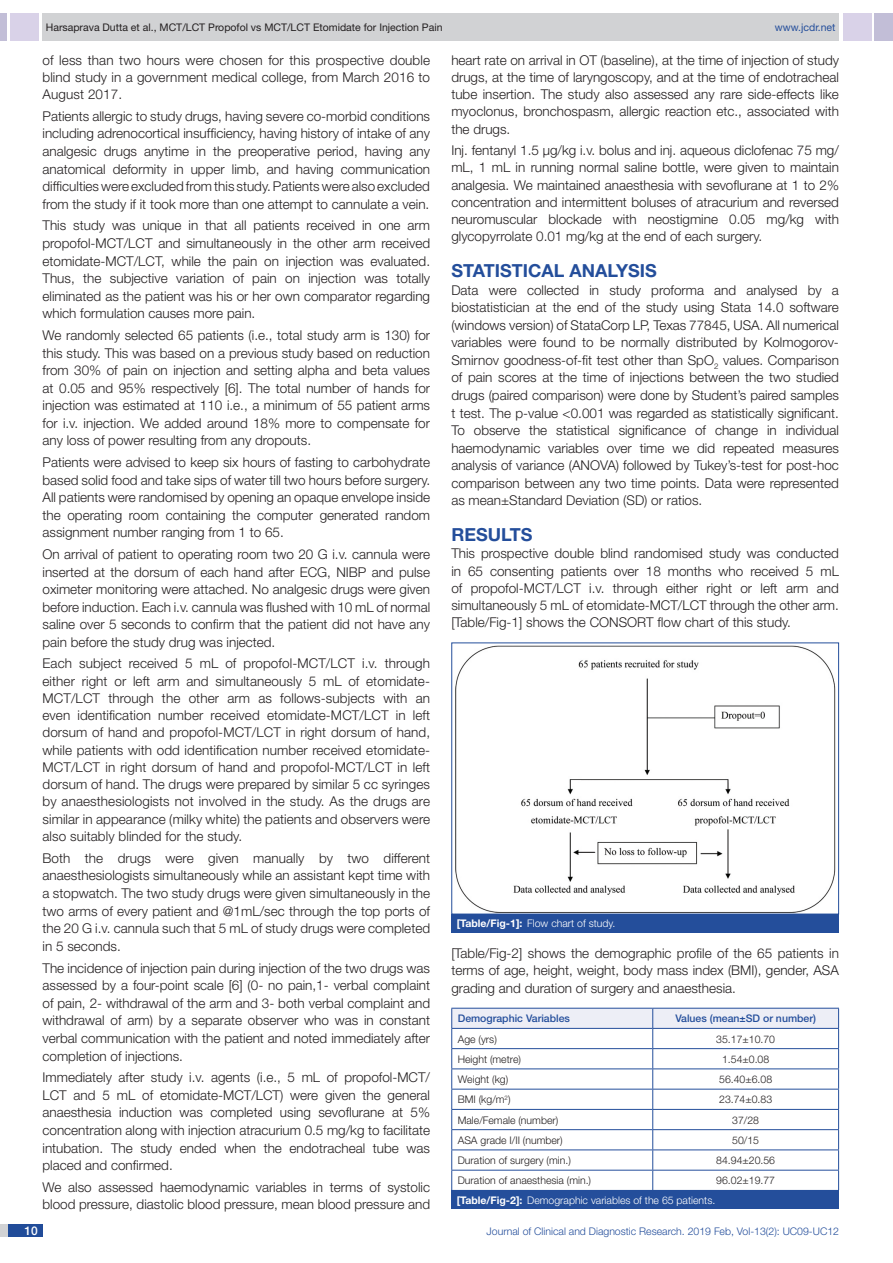
<style>
.page{position:relative;width:893px;height:1263px;background:#fff}
.page>*{position:absolute;margin:0;border:0;box-sizing:border-box;transform-origin:0 0}
.Heading{font:700 18px "Helvetica Neue";color:#244e9b}
.Body_text{font:300 13.5px/17.5px "Helvetica Neue";color:#231f20;text-align:justify}
.t1{font:500 12px "Helvetica Neue";color:#fff}
.tb_txt{font:300 10.5px "Helvetica Neue";color:#231f20}
.TABLE_FIG{font:300 10.5px "Helvetica Neue";color:#fff}
.t2{font:10.5px "Helvetica Neue";color:#231f20}
.t3{font:300 10.5px "Helvetica Neue";color:#244e9b}
.tb_head{font:500 10.5px "Helvetica Neue";color:#244e9b}
.t4{font:10.5px "Helvetica Neue";color:#244e9b}
.s1{font-weight:700}
</style>
<div class="page">
<div style="left:0;top:13px;width:7px;height:28px;background:#c2bed7"></div>
<div style="left:10px;top:13px;width:29px;height:28px;background:#d9d2e8"></div>
<div style="left:43px;top:13px;width:796px;height:28px;background:#d1d2d4"></div>
<div style="left:875px;top:13px;width:18px;height:28px;background:#c2bed7"></div>
<div style="left:843px;top:13px;width:29px;height:28px;background:#d9d2e8"></div>
<div style="left:0;top:1224px;width:43px;height:13px;background:#d1d2d4"></div>
<div style="left:8px;top:1224px;width:35px;height:13px;background:#214c99"></div>
<img style="left:455px;top:645px;width:381px;height:267px">
<div style="left:451px;top:642px;width:388px;height:272px;border:1px solid #244e9b"></div>
<div style="left:451px;top:913px;width:388px;height:19px;background:#244e9b"></div>
<svg style="left:451px;top:1008px;width:388px;height:182px"></svg>
<div style="left:451px;top:1190px;width:388px;height:19px;background:#244e9b"></div>
<p class="t2" style="left:46px;top:21px;width:398px">Harsaprava Dutta et al., MCT/LCT Propofol vs MCT/LCT Etomidate for Injection Pain</p>
<p class="t4" style="left:775px;top:21px;width:62px">www.jcdr.net</p>
<p class="Body_text" style="left:43px;top:51px;width:389px">of less than two hours were chosen for this prospective double blind study in a government medical college, from March 2016 to August 2017.</p>
<p class="Body_text" style="left:43px;top:107px;width:389px">Patients allergic to study drugs, having severe co-morbid conditions including adrenocortical insufficiency, having history of intake of any analgesic drugs anytime in the preoperative period, having any anatomical deformity in upper limb, and having communication difficulties were excluded from this study. Patients were also excluded from the study if it took more than one attempt to cannulate a vein.</p>
<p class="Body_text" style="left:43px;top:217px;width:389px">This study was unique in that all patients received in one arm propofol-MCT/LCT and simultaneously in the other arm received etomidate-MCT/LCT, while the pain on injection was evaluated.<br>Thus, the subjective variation of pain on injection was totally eliminated as the patient was his or her own comparator regarding which formulation causes more pain.</p>
<p class="Body_text" style="left:43px;top:326px;width:389px">We randomly selected 65 patients (i.e., total study arm is 130) for this study. This was based on a previous study based on reduction from 30% of pain on injection and setting alpha and beta values at 0.05 and 95% respectively [6]. The total number of hands for injection was estimated at 110 i.e., a minimum of 55 patient arms for i.v. injection. We added around 18% more to compensate for any loss of power resulting from any dropouts.</p>
<p class="Body_text" style="left:43px;top:453px;width:389px">Patients were advised to keep six hours of fasting to carbohydrate based solid food and take sips of water till two hours before surgery.<br>All patients were randomised by opening an opaque envelope inside the operating room containing the computer generated random assignment number ranging from 1 to 65.</p>
<p class="Body_text" style="left:43px;top:545px;width:389px">On arrival of patient to operating room two 20 G i.v. cannula were inserted at the dorsum of each hand after ECG, NIBP and pulse oximeter monitoring were attached. No analgesic drugs were given before induction. Each i.v. cannula was flushed with 10 mL of normal saline over 5 seconds to confirm that the patient did not have any pain before the study drug was injected.</p>
<p class="Body_text" style="left:43px;top:655px;width:389px">Each subject received 5 mL of propofol-MCT/LCT i.v. through either right or left arm and simultaneously 5 mL of etomidate-MCT/LCT through the other arm as follows-subjects with an even identification number received etomidate-MCT/LCT in left dorsum of hand and propofol-MCT/LCT in right dorsum of hand, while patients with odd identification number received etomidate-MCT/LCT in right dorsum of hand and propofol-MCT/LCT in left dorsum of hand. The drugs were prepared by similar 5 cc syringes by anaesthesiologists not involved in the study. As the drugs are similar in appearance (milky white) the patients and observers were also suitably blinded for the study.</p>
<p class="Body_text" style="left:43px;top:849px;width:389px">Both the drugs were given manually by two different anaesthesiologists simultaneously while an assistant kept time with a stopwatch. The two study drugs were given simultaneously in the two arms of every patient and @1mL/sec through the top ports of the 20 G i.v. cannula such that 5 mL of study drugs were completed in 5 seconds.</p>
<p class="Body_text" style="left:43px;top:959px;width:389px">The incidence of injection pain during injection of the two drugs was assessed by a four-point scale [6] (0- no pain,1- verbal complaint of pain, 2- withdrawal of the arm and 3- both verbal complaint and withdrawal of arm) by a separate observer who was in constant verbal communication with the patient and noted immediately after completion of injections.</p>
<p class="Body_text" style="left:43px;top:1068px;width:389px">Immediately after study i.v. agents (i.e., 5 mL of propofol-MCT/ LCT and 5 mL of etomidate-MCT/LCT) were given the general anaesthesia induction was completed using sevoflurane at 5% concentration along with injection atracurium 0.5 mg/kg to facilitate intubation. The study ended when the endotracheal tube was placed and confirmed.</p>
<p class="Body_text" style="left:43px;top:1178px;width:389px">We also assessed haemodynamic variables in terms of systolic blood pressure, diastolic blood pressure, mean blood pressure and</p>
<p class="Body_text" style="left:451px;top:51px;width:389px">heart rate on arrival in OT (baseline), at the time of injection of study drugs, at the time of laryngoscopy, and at the time of endotracheal tube insertion. The study also assessed any rare side-effects like myoclonus, bronchospasm, allergic reaction etc., associated with the drugs.</p>
<p class="Body_text" style="left:451px;top:141px;width:389px">Inj. fentanyl 1.5 μg/kg i.v. bolus and inj. aqueous diclofenac 75 mg/ mL, 1 mL in running normal saline bottle, were given to maintain analgesia. We maintained anaesthesia with sevoflurane at 1 to 2% concentration and intermittent boluses of atracurium and reversed neuromuscular blockade with neostigmine 0.05 mg/kg with glycopyrrolate 0.01 mg/kg at the end of each surgery.</p>
<p class="Heading" style="left:451px;top:260px;width:23px">STATISTICAL</p>
<p class="Heading" style="left:569px;top:260px;width:25px">ANAL</p>
<p class="Heading" style="left:616px;top:260px;width:23px">YSIS</p>
<p class="Body_text" style="left:451px;top:281px;width:389px">Data were collected in study proforma and analysed by a biostatistician at the end of the study using Stata 14.0 software (windows version) of StataCorp LP, Texas 77845, USA. All numerical variables were found to be normally distributed by Kolmogorov-Smirnov goodness-of-fit test other than SpO<sub>2</sub> values. Comparison of pain scores at the time of injections between the two studied drugs (paired comparison) were done by Student’s paired samples t test. The p-value &lt;0.001 was regarded as statistically significant.<br>To observe the statistical significance of change in individual haemodynamic variables over time we did repeated measures analysis of variance (ANOVA) followed by Tukey’s-test for post-hoc comparison between any two time points. Data were represented as mean±Standard Deviation (SD) or ratios.</p>
<p class="Heading" style="left:451px;top:524px;width:83px">RESULTS</p>
<p class="Body_text" style="left:451px;top:545px;width:389px">This prospective double blind randomised study was conducted in 65 consenting patients over 18 months who received 5 mL of propofol-MCT/LCT i.v. through either right or left arm and simultaneously 5 mL of etomidate-MCT/LCT through the other arm. [Table/Fig-1] shows the CONSORT flow chart of this study.</p>
<p class="TABLE_FIG" style="left:457px;top:917px;width:160px"><span class="s1">[TABLE/FIG-1]:</span> Flow chart of study.</p>
<p class="Body_text" style="left:451px;top:944px;width:389px">[Table/Fig-2] shows the demographic profile of the 65 patients in terms of age, height, weight, body mass index (BMI), gender, ASA grading and duration of surgery and anaesthesia.</p>
<p class="tb_head" style="left:458px;top:1012px;width:114px">Demographic Variables</p>
<p class="tb_head" style="left:675px;top:1012px;width:142px">Values (mean±SD or number)</p>
<p class="tb_txt" style="left:458px;top:1032px;width:41px">Age (yrs)</p>
<p class="tb_txt" style="left:716px;top:1032px;width:60px">35.17±10.70</p>
<p class="tb_txt" style="left:458px;top:1053px;width:65px">Height (metre)</p>
<p class="tb_txt" style="left:722px;top:1053px;width:49px">1.54±0.08</p>
<p class="tb_txt" style="left:458px;top:1073px;width:52px">Weight (kg)</p>
<p class="tb_txt" style="left:719px;top:1073px;width:55px">56.40±6.08</p>
<p class="tb_txt" style="left:458px;top:1093px;width:54px">BMI (kg/m<sup>2</sup>)</p>
<p class="tb_txt" style="left:719px;top:1093px;width:55px">23.74±0.83</p>
<p class="tb_txt" style="left:458px;top:1113px;width:102px">Male/Female (number)</p>
<p class="tb_txt" style="left:732px;top:1113px;width:28px">37/28</p>
<p class="tb_txt" style="left:458px;top:1134px;width:107px">ASA grade I/II (number)</p>
<p class="tb_txt" style="left:732px;top:1134px;width:28px">50/15</p>
<p class="tb_txt" style="left:458px;top:1154px;width:115px">Duration of surgery (min.)</p>
<p class="tb_txt" style="left:716px;top:1154px;width:60px">84.94±20.56</p>
<p class="tb_txt" style="left:458px;top:1174px;width:135px">Duration of anaesthesia (min.)</p>
<p class="tb_txt" style="left:716px;top:1174px;width:60px">96.02±19.77</p>
<p class="TABLE_FIG" style="left:457px;top:1193px;width:260px"><span class="s1">[TABLE/FIG-2]:</span> Demographic variables of the 65 patients.</p>
<p class="t1" style="left:24px;top:1223px;width:15px">10</p>
<p class="t3" style="left:487px;top:1225px;width:354px">Journal of Clinical and Diagnostic Research. 2019 Feb, Vol-13(2): UC09-UC12</p>
</div>
